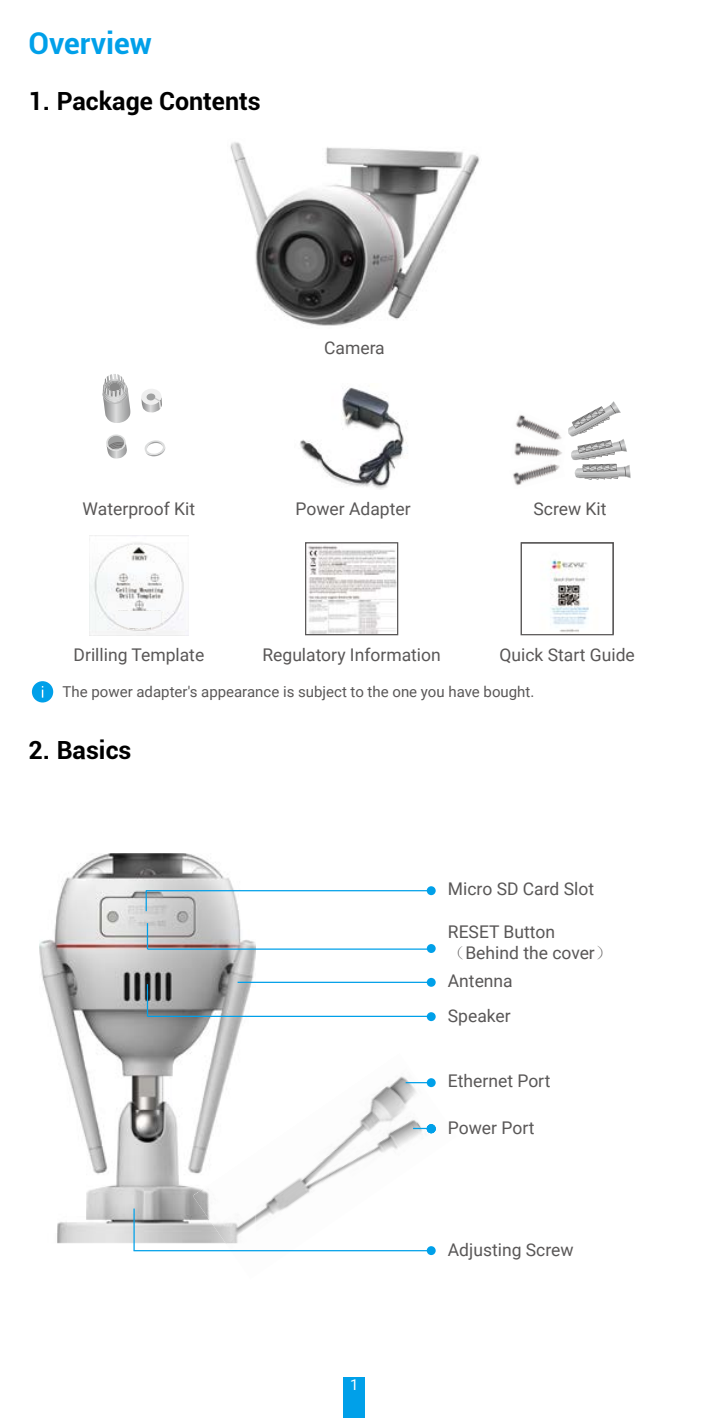
<style>
.page{position:relative;width:709px;height:1418px;background:#fff}
.page>*{position:absolute;margin:0;border:0;box-sizing:border-box;transform-origin:0 0}
.t1{font:700 30px "Roboto";color:#00a0e9}
.t2{font:700 25px "Roboto";color:#000}
.t3{font:17.5px/21px "Roboto";color:#595757}
.t4{font:15px "Roboto";color:#595757}
.t5{font:15px "Roboto";color:#fff}
.s1{font-family:"Sim Sun"}
</style>
<div class="page">
<div style="left:344px;top:1376px;width:21px;height:41px;background:#00a0e9"></div>
<img style="left:230px;top:142px;width:250px;height:184px">
<svg style="left:102px;top:374px;width:28px;height:49px"></svg>
<svg style="left:141px;top:389px;width:21px;height:24px"></svg>
<svg style="left:145px;top:440px;width:20px;height:16px"></svg>
<svg style="left:106px;top:434px;width:21px;height:25px"></svg>
<img style="left:300px;top:387px;width:108px;height:102px">
<svg style="left:568px;top:401px;width:62px;height:79px"></svg>
<img style="left:514px;top:444px;width:48px;height:13px">
<img style="left:515px;top:415px;width:47px;height:29px">
<img style="left:543px;top:442px;width:18px;height:7px">
<img style="left:513px;top:464px;width:47px;height:22px">
<img style="left:89px;top:535px;width:99px;height:100px">
<svg style="left:115px;top:609px;width:48px;height:20px"></svg>
<svg style="left:307px;top:545px;width:89px;height:88px"></svg>
<div style="left:305px;top:542px;width:93px;height:93px;border:1px solid #595757"></div>
<img style="left:549px;top:560px;width:40px;height:72px">
<div style="left:520px;top:542px;width:94px;height:93px;border:1px solid #595757"></div>
<div style="left:32px;top:681px;width:21px;height:21px;background:#00a0e9;border-radius:50%"></div>
<img style="left:226px;top:1076px;width:210px;height:180px">
<img style="left:39px;top:853px;width:217px;height:390px">
<img style="left:193px;top:1152px;width:63px;height:91px">
<hr style="left:133px;top:1249px;width:297px;height:2px;background:#00a0e9">
<div style="left:427px;top:1246px;width:8px;height:8px;background:#00a0e9;border-radius:50%"></div>
<div style="left:427px;top:886px;width:8px;height:9px;background:#00a0e9;border-radius:50%"></div>
<div style="left:427px;top:944px;width:8px;height:9px;background:#00a0e9;border-radius:50%"></div>
<svg style="left:147px;top:923px;width:1px;height:25px"></svg>
<hr style="left:133px;top:1208px;width:2px;height:42px;background:#00a0e9">
<hr style="left:148px;top:1015px;width:281px;height:2px;background:#00a0e9">
<hr style="left:146px;top:890px;width:286px;height:1px;background:#00a0e9">
<svg style="left:146px;top:891px;width:1px;height:20px"></svg>
<svg style="left:413px;top:1127px;width:14px;height:2px"></svg>
<div style="left:427px;top:1124px;width:8px;height:9px;background:#00a0e9;border-radius:50%"></div>
<div style="left:427px;top:977px;width:8px;height:9px;background:#00a0e9;border-radius:50%"></div>
<div style="left:427px;top:1078px;width:8px;height:9px;background:#00a0e9;border-radius:50%"></div>
<hr style="left:237px;top:981px;width:192px;height:1px;background:#00a0e9">
<svg style="left:405px;top:1082px;width:22px;height:1px"></svg>
<div style="left:427px;top:1012px;width:8px;height:9px;background:#00a0e9;border-radius:50%"></div>
<hr style="left:147px;top:984px;width:1px;height:32px;background:#00a0e9">
<hr style="left:147px;top:948px;width:285px;height:1px;background:#00a0e9">
<h1 class="t1" style="left:28px;top:22px;width:125px">Overview</h1>
<h2 class="t2" style="left:28px;top:83px;width:234px">1. Package Contents</h2>
<p class="t3" style="left:324px;top:336px;width:62px">Camera</p>
<p class="t3" style="left:83px;top:498px;width:114px">Waterproof Kit</p>
<p class="t3" style="left:295px;top:498px;width:117px">Power Adapter</p>
<p class="t3" style="left:533px;top:498px;width:75px">Screw Kit</p>
<p class="t3" style="left:74px;top:643px;width:132px">Drilling Template</p>
<p class="t3" style="left:262px;top:643px;width:180px">Regulatory Information</p>
<p class="t3" style="left:499px;top:643px;width:137px">Quick Start Guide</p>
<p class="t4" style="left:63px;top:681px;width:473px">The power adapter's appearance is subject to the one you have bought.</p>
<h2 class="t2" style="left:28px;top:732px;width:105px">2. Basics</h2>
<p class="t3" style="left:448px;top:878px;width:148px">Micro SD Card Slot</p>
<p class="t3" style="left:448px;top:920px;width:166px">RESET Button<span class="s1">（</span>Behind the cover<span class="s1">）</span></p>
<p class="t3" style="left:448px;top:969px;width:66px">Antenna</p>
<p class="t3" style="left:448px;top:1004px;width:64px">Speaker</p>
<p class="t3" style="left:448px;top:1069px;width:104px">Ethernet Port</p>
<p class="t3" style="left:448px;top:1116px;width:88px">Power Port</p>
<p class="t5" style="left:350px;top:1373px;width:10px">1</p>
<p class="t3" style="left:448px;top:1238px;width:127px">Adjusting Screw</p>
</div>
